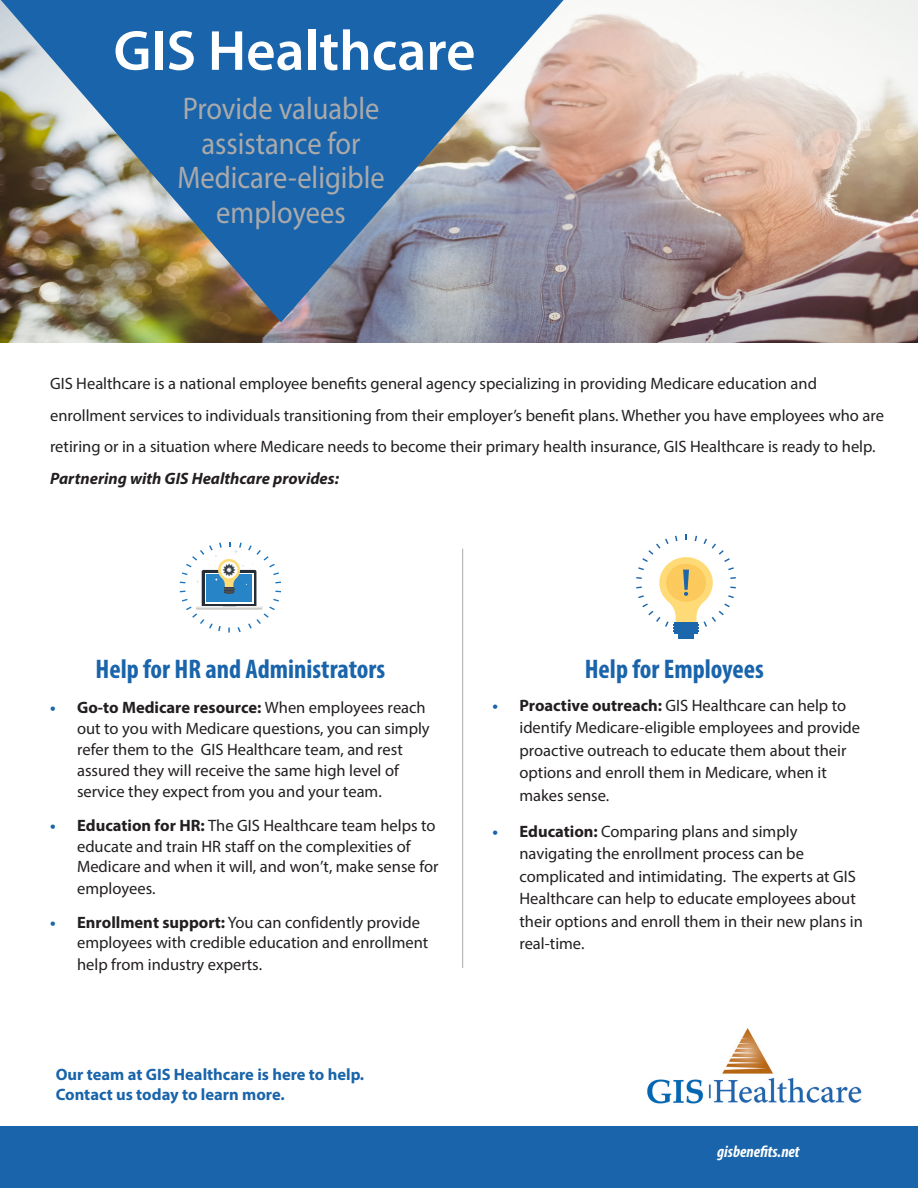
<style>
.page{position:relative;width:918px;height:1188px;background:#fff}
.page>*{position:absolute;margin:0;border:0;box-sizing:border-box;transform-origin:0 0}
.t1{font:600 57px "Myriad Pro";color:#fff}
.t2{font:31.35px "Myriad Pro";color:#abaaab;scale:.91 1}
.t3{font:700 condensed 27px "Myriad Pro";color:#1964aa}
.t4{font:16.5px/21px "Myriad Pro";color:#231f20}
.t5{font:700 16.5px "Myriad Pro";color:#1964aa}
.t6{font:italic 700 condensed 16.5px "Myriad Pro";color:#fff}
.s1{font-weight:700;font-style:italic}
.s2{font-weight:700;color:#1964aa}
.s3{font-weight:700}
</style>
<div class="page">
<img style="left:0;top:0;width:918px;height:342px">
<div style="left:0;top:1126px;width:918px;height:62px;background:#1964aa"></div>
<hr style="left:462px;top:549px;width:1px;height:419px;background:#abaaab">
<div style="left:674px;top:622px;width:24px;height:12px;background:#1c66ab"></div>
<svg style="left:636px;top:535px;width:100px;height:97px"></svg>
<hr style="left:678px;top:634px;width:16px;height:4px;background:#1c66ab">
<img style="left:0;top:0;width:572px;height:323px">
<img style="left:647px;top:1028px;width:215px;height:76px">
<svg style="left:180px;top:542px;width:101px;height:91px"></svg>
<p class="t1" style="left:113px;top:14px;width:364px">GIS Healthcare</p>
<p class="t2" style="left:183px;top:89px;width:218px">Provide valuable</p>
<p class="t2" style="left:201px;top:124px;width:176px">assistance for</p>
<p class="t2" style="left:177px;top:158px;width:229px">Medicare-eligible</p>
<p class="t2" style="left:216px;top:193px;width:144px">employees</p>
<p class="t4" style="left:50px;top:368px;width:835px;line-height:31.5px">GIS Healthcare is a national employee benefits general agency specializing in providing Medicare education and enrollment services to individuals transitioning from their employer’s benefit plans. Whether you have employees who are retiring or in a situation where Medicare needs to become their primary health insurance, GIS Healthcare is ready to help.<br><span class="s1">Partnering with GIS Healthcare provides:</span></p>
<p class="t3" style="left:96px;top:652px;width:291px">Help for HR and Administrators</p>
<p class="t4" style="left:77px;top:697px;width:354px;text-indent:-27px"><span class="s2">•</span> <span class="s3">Go-to Medicare resource:</span> When employees reach out to you with Medicare questions, you can simply refer them to the GIS Healthcare team, and rest assured they will receive the same high level of service they expect from you and your team.</p>
<p class="t4" style="left:77px;top:815px;width:363px;text-indent:-27px"><span class="s2">•</span> <span class="s3">Education for HR:</span> The GIS Healthcare team helps to educate and train HR staff on the complexities of Medicare and when it will, and won’t, make sense for employees.</p>
<p class="t4" style="left:77px;top:911px;width:353px;text-indent:-27px"><span class="s2">•</span> <span class="s3">Enrollment support:</span> You can confidently provide employees with credible education and enrollment help from industry experts.</p>
<p class="t5" style="left:56px;top:1064px;width:310px">Our team at GIS Healthcare is here to help.</p>
<p class="t5" style="left:56px;top:1084px;width:231px">Contact us today to learn more.</p>
<p class="t3" style="left:585px;top:652px;width:180px">Help for Employees</p>
<p class="t4" style="left:519px;top:694px;width:342px;line-height:22.5px;text-indent:-27px"><span class="s2">•</span> <span class="s3">Proactive outreach:</span> GIS Healthcare can help to identify Medicare-eligible employees and provide proactive outreach to educate them about their options and enroll them in Medicare, when it makes sense.</p>
<p class="t4" style="left:519px;top:820px;width:345px;line-height:22.5px;text-indent:-27px"><span class="s2">•</span> <span class="s3">Education:</span> Comparing plans and simply navigating the enrollment process can be complicated and intimidating. The experts at GIS Healthcare can help to educate employees about their options and enroll them in their new plans in real-time.</p>
<p class="t6" style="left:717px;top:1141px;width:84px">gisbenefits.net</p>
</div>
